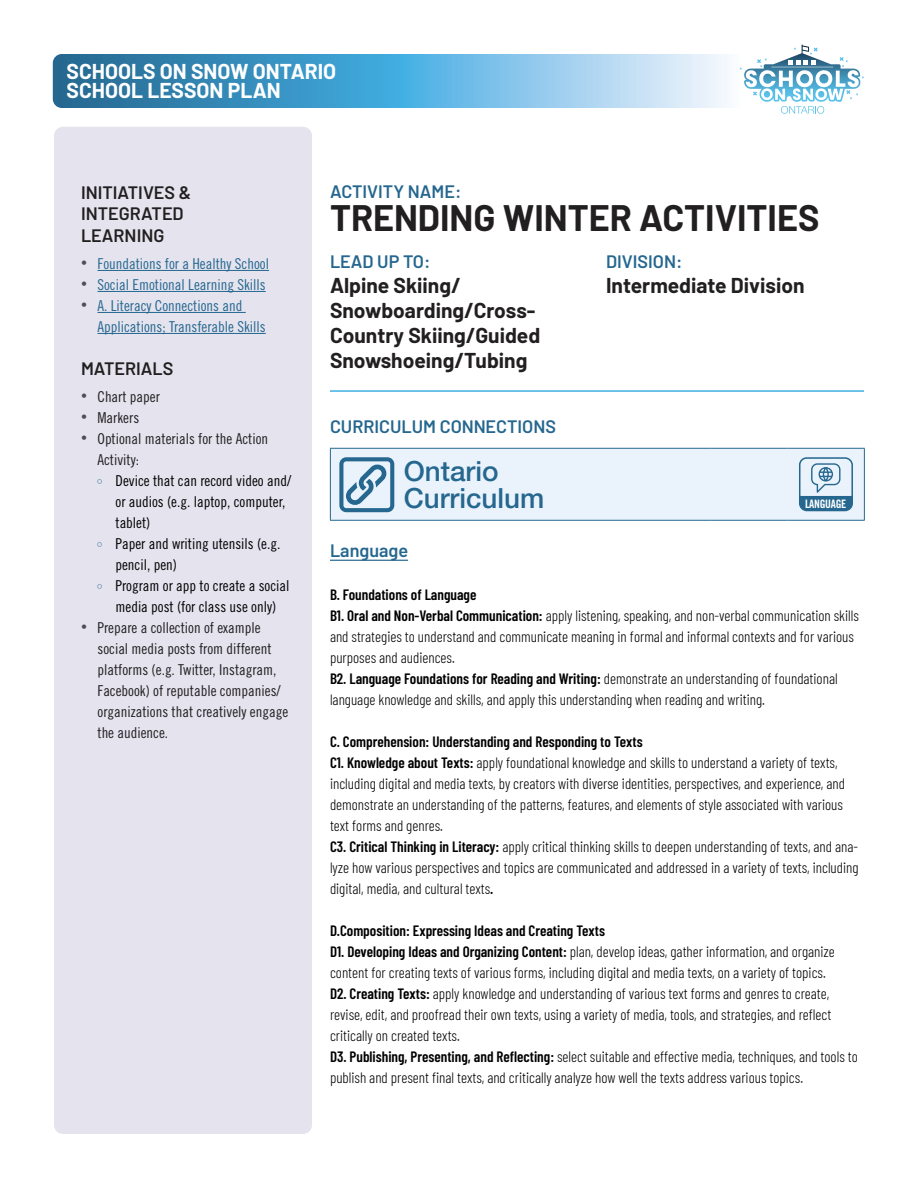
<style>
.page{position:relative;width:918px;height:1188px;background:#fff}
.page>*{position:absolute;margin:0;border:0;box-sizing:border-box;transform-origin:0 0}
.t1{font:700 36px "Barlow";color:#221f20}
.t2{font:500 27.9px/27.5px "Helvetica Neue LT Std";color:#25678f}
.t3{font:700 21px/25.2px "Barlow";color:#221f20}
.t4{font:700 21px/19.5px "Barlow";color:#fff}
.t5{font:600 18px "Barlow";color:#25678f}
.t6{font:600 18px/21.6px "Barlow";color:#221f20}
.t7{font:300 15px/21px "Barlow Condensed";color:#000}
.t8{font:15px/21px "Trade Gothic LT Std Cn 18";color:#221f20}
.t9{font:15px/21px "Trade Gothic LT Std Cn 18";color:#000}
.t10{font:15px/21px "Trade Gothic LT Std Cn 18";color:#25678f}
.t11{font:11.7px "Trade Gothic LT Std Bd Cn 20";letter-spacing:-.025em;color:#fff}
.t12{font:4.5px "Whitney Index White Round Bd";color:#25678f}
.s1{font-size:12px;color:#4e4f53}
.s2{font-weight:600}
</style>
<div class="page">
<svg style="left:53px;top:54px;width:707px;height:54px;background:#6badd3"></svg>
<div style="left:54px;top:127px;width:258px;height:1007px;background:#e4e3ee;border-radius:9px"></div>
<svg style="left:740px;top:44px;width:124px;height:70px"></svg>
<hr style="left:98px;top:270px;width:171px;height:1px;background:#25678f">
<hr style="left:98px;top:291px;width:168px;height:1px;background:#25678f">
<hr style="left:98px;top:312px;width:148px;height:1px;background:#25678f">
<hr style="left:98px;top:333px;width:168px;height:1px;background:#25678f">
<hr style="left:330px;top:390px;width:534px;height:2px;background:#41b0e4">
<hr style="left:330px;top:560px;width:78px;height:1px;background:#25678f">
<hr style="left:788px;top:448px;width:77px;height:1px;background:#25678f">
<hr style="left:864px;top:449px;width:1px;height:71px;background:#25678f">
<hr style="left:330px;top:520px;width:304px;height:1px;background:#25678f">
<hr style="left:634px;top:520px;width:77px;height:1px;background:#25678f">
<hr style="left:711px;top:520px;width:77px;height:1px;background:#25678f">
<hr style="left:788px;top:520px;width:77px;height:1px;background:#25678f">
<svg style="left:330px;top:448px;width:534px;height:72px;background:#d8e6f1"></svg>
<h3 class="t4" style="left:67px;top:60px;width:271px">SCHOOLS ON SNOW ONTARIO<br>SCHOOL LESSON PLAN</h3>
<p class="t6" style="left:81px;top:180px;width:112px">INITIATIVES &amp;<br>INTEGRATED<br>LEARNING</p>
<p class="t10" style="left:81px;top:253px;width:190px"><span class="s1">•</span> Foundations for a Healthy School</p>
<p class="t10" style="left:81px;top:274px;width:186px"><span class="s1">•</span> Social Emotional Learning Skills</p>
<p class="t10" style="left:98px;top:295px;width:170px;text-indent:-16px"><span class="s1">•</span> A. Literacy Connections and<br>Applications; Transferable Skills</p>
<p class="t6" style="left:81px;top:356px;width:94px">MATERIALS</p>
<p class="t8" style="left:81px;top:386px;width:80px"><span class="s1">•</span> Chart paper</p>
<p class="t8" style="left:81px;top:407px;width:60px"><span class="s1">•</span> Markers</p>
<p class="t8" style="left:98px;top:428px;width:172px;text-indent:-16px"><span class="s1">•</span> Optional materials for the Action<br>Activity:</p>
<p class="t12" style="left:98px;top:479px;width:6px">[</p>
<p class="t9" style="left:116px;top:470px;width:177px">Device that can record video and/ or audios (e.g. laptop, computer, tablet)</p>
<p class="t12" style="left:98px;top:542px;width:6px">[</p>
<p class="t9" style="left:116px;top:533px;width:166px">Paper and writing utensils (e.g. pencil, pen)</p>
<p class="t12" style="left:98px;top:584px;width:6px">[</p>
<p class="t9" style="left:116px;top:575px;width:176px">Program or app to create a social media post (for class use only)</p>
<p class="t8" style="left:98px;top:617px;width:192px;text-indent:-16px"><span class="s1">•</span> Prepare a collection of example social media posts from different platforms (e.g. Twitter, Instagram,<br>Facebook) of reputable companies/ organizations that creatively engage the audience.</p>
<p class="t5" style="left:330px;top:178px;width:133px">ACTIVITY NAME:</p>
<h1 class="t1" style="left:330px;top:191px;width:491px">TRENDING WINTER ACTIVITIES</h1>
<p class="t5" style="left:330px;top:248px;width:102px">LEAD UP TO:</p>
<h3 class="t3" style="left:330px;top:271px;width:212px">Alpine Skiing/<br>Snowboarding/Cross-<br>Country Skiing/Guided<br>Snowshoeing/Tubing</h3>
<p class="t5" style="left:606px;top:248px;width:78px">DIVISION:</p>
<h3 class="t3" style="left:606px;top:271px;width:200px">Intermediate Division</h3>
<p class="t5" style="left:330px;top:413px;width:228px">CURRICULUM CONNECTIONS</p>
<h2 class="t2" style="left:404px;top:457px;width:142px">Ontario<br>Curriculum</h2>
<p class="t11" style="left:805px;top:497px;width:43px">LANGUAGE</p>
<p class="t5" style="left:330px;top:538px;width:80px">Language</p>
<p class="t7" style="left:330px;top:583px;width:530px"><span class="s2">B. Foundations of Language<br>B1. Oral and Non-Verbal Communication:</span> apply listening, speaking, and non-verbal communication skills and strategies to understand and communicate meaning in formal and informal contexts and for various purposes and audiences.<br><span class="s2">B2. Language Foundations for Reading and Writing:</span> demonstrate an understanding of foundational language knowledge and skills, and apply this understanding when reading and writing.</p>
<p class="t7" style="left:330px;top:730px;width:530px"><span class="s2">C. Comprehension: Understanding and Responding to Texts<br>C1. Knowledge about Texts:</span> apply foundational knowledge and skills to understand a variety of texts, including digital and media texts, by creators with diverse identities, perspectives, and experience, and demonstrate an understanding of the patterns, features, and elements of style associated with various text forms and genres.<br><span class="s2">C3. Critical Thinking in Literacy:</span> apply critical thinking skills to deepen understanding of texts, and ana&shy;lyze how various perspectives and topics are communicated and addressed in a variety of texts, including digital, media, and cultural texts<span class="s2">.</span></p>
<p class="t7" style="left:330px;top:919px;width:529px"><span class="s2">D.Composition: Expressing Ideas and Creating Texts<br>D1. Developing Ideas and Organizing Content:</span> plan, develop ideas, gather information, and organize content for creating texts of various forms, including digital and media texts, on a variety of topics.<br><span class="s2">D2. Creating Texts:</span> apply knowledge and understanding of various text forms and genres to create, revise, edit, and proofread their own texts, using a variety of media, tools, and strategies, and reflect critically on created texts.<br><span class="s2">D3. Publishing, Presenting, and Reflecting:</span> select suitable and effective media, techniques, and tools to publish and present final texts, and critically analyze how well the texts address various topics.</p>
</div>
